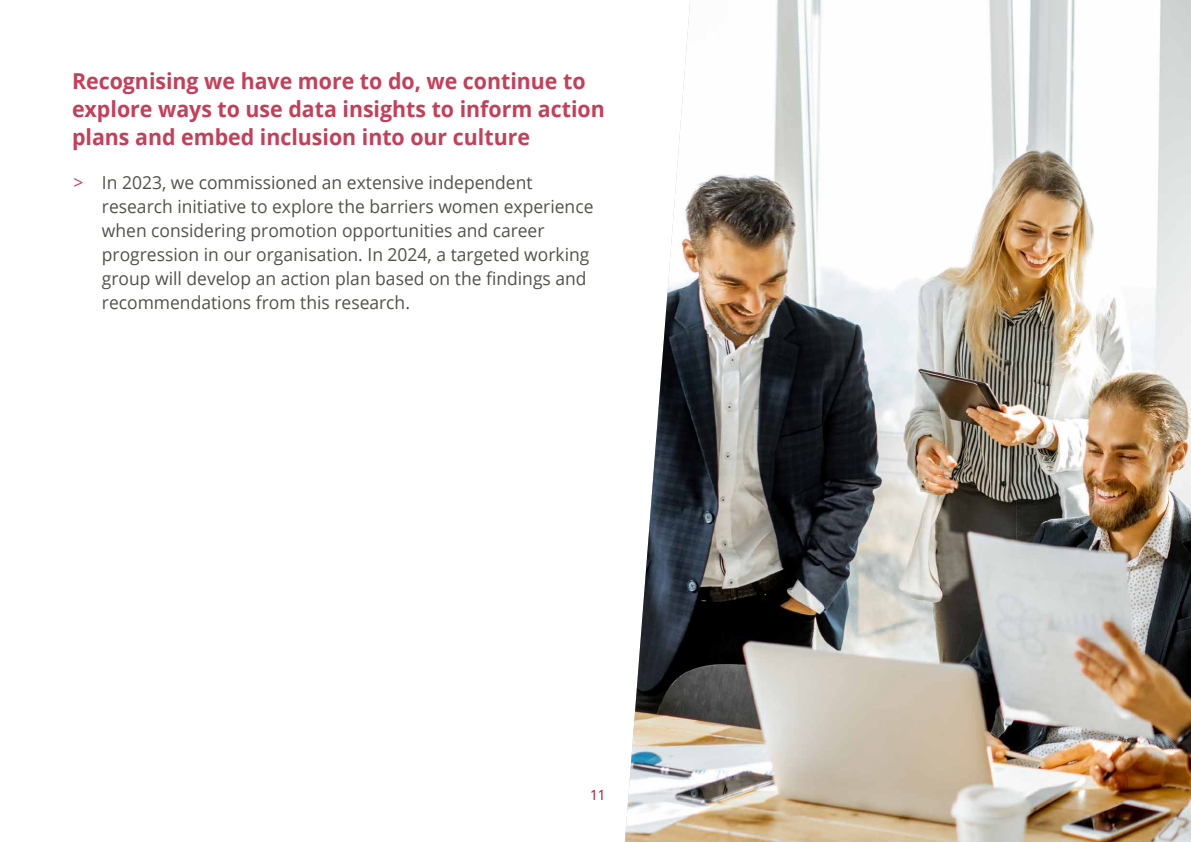
<style>
.page{position:relative;width:1191px;height:842px;background:#fff}
.page>*{position:absolute;margin:0;border:0;box-sizing:border-box;transform-origin:0 0}
.t1{font:700 22px/28px "Open Sans";color:#c83d58}
.t2{font:18px/24px "Open Sans";color:#51534a}
.t3{font:14px "Open Sans";color:#ba0c2f}
.s1{color:#c83d58}
</style>
<div class="page">
<img style="left:625px;top:0;width:566px;height:842px">
<p class="t1" style="left:72px;top:66px;width:534px">Recognising we have more to do, we continue to explore ways to use data insights to inform action plans and embed inclusion into our culture</p>
<p class="t2" style="left:102px;top:170px;width:493px;text-indent:-28px"><span class="s1">&gt;</span> In 2023, we commissioned an extensive independent research initiative to explore the barriers women experience when considering promotion opportunities and career progression in our organisation. In 2024, a targeted working group will develop an action plan based on the findings and recommendations from this research.</p>
<p class="t3" style="left:590px;top:785px;width:17px">11</p>
</div>
